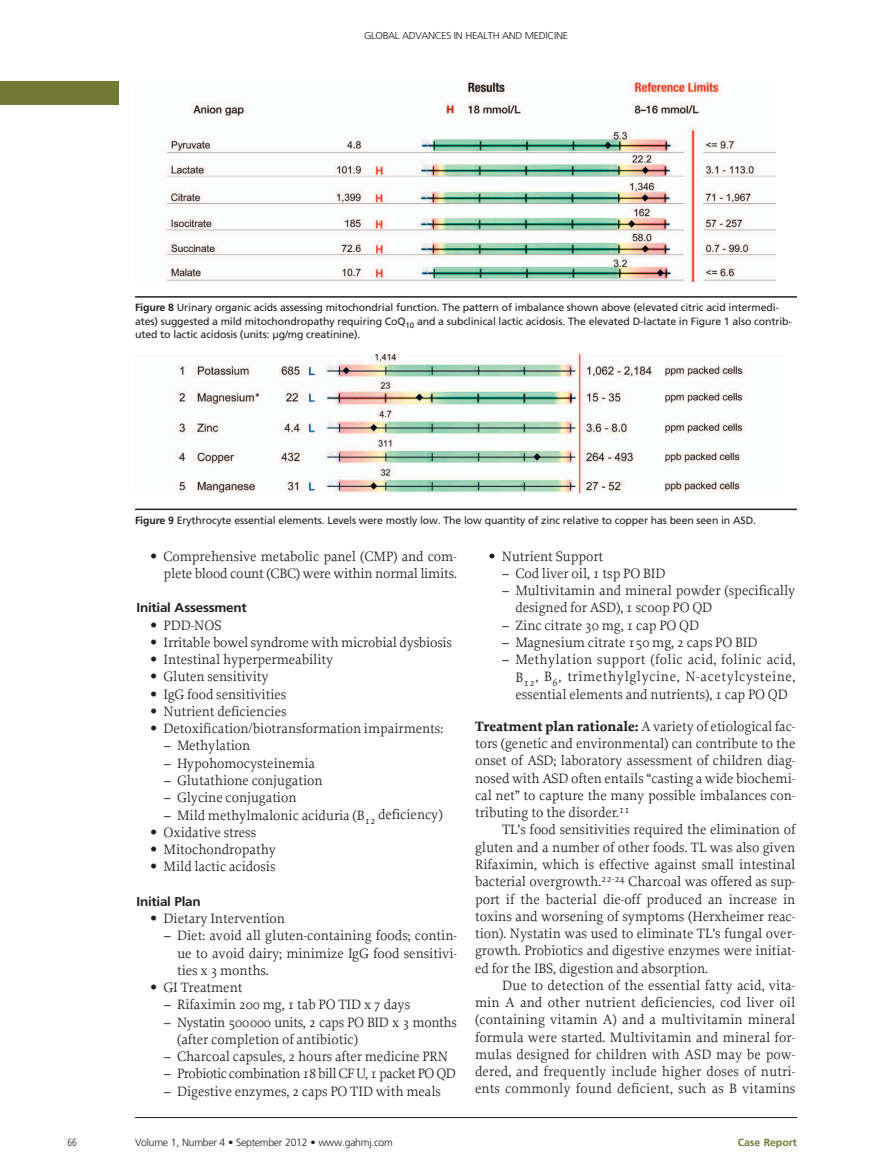
<style>
.page{position:relative;width:878px;height:1175px;background:#fff}
.page>*{position:absolute;margin:0;border:0;box-sizing:border-box;transform-origin:0 0}
.t1{font:14.25px/17.2px "Proforma";letter-spacing:-.005em;color:#231f20;text-align:justify}
.t2{font:14.25px "Proforma";letter-spacing:-.035em;color:#231f20}
.t3{font:14.25px "Proforma";letter-spacing:.02em;color:#231f20}
.t4{font:14.25px "Proforma";letter-spacing:.04em;color:#231f20}
.t5{font:14.25px "Proforma";letter-spacing:-.025em;color:#231f20}
.t6{font:700 12.9px "Frutiger AACN";letter-spacing:-.02em;color:#231f20;scale:1.05 1}
.t7{font:10.5px/13.5px "Frutiger AACN";letter-spacing:-.01em;color:#231f20}
.t8{font:300 10.5px "Frutiger AACN";letter-spacing:-.025em;color:#231f20}
.t9{font:700 10.5px "Frutiger AACN";color:#737a36}
.t10{font:300 10.5px "Frutiger AACN";letter-spacing:-.025em;color:#231f20;scale:.8 1}
.t11{font:300 10.05px "Frutiger AACN";letter-spacing:-.035em;color:#231f20;scale:1.05 1}
.s1{font-weight:700}
.s2{font-family:"Frutiger AACN"}
</style>
<div class="page">
<hr style="left:135px;top:1117px;width:661px;height:1px;background:#231f20">
<hr style="left:135px;top:296px;width:661px;height:2px;background:#231f20">
<img style="left:165px;top:81px;width:610px;height:201px">
<hr style="left:135px;top:508px;width:661px;height:2px;background:#231f20">
<img style="left:175px;top:354px;width:571px;height:138px">
<div style="left:0;top:81px;width:118px;height:23px;background:#737a36"></div>
<p class="t11" style="left:364px;top:30px;width:196px">GLOBAL ADVANCES IN HEALTH AND MEDICINE</p>
<p class="t7" style="left:135px;top:301px;width:658px"><span class="s1">Figure 8</span> Urinary organic acids assessing mitochondrial function. The pattern of imbalance shown above (elevated citric acid intermedi&shy;ates) suggested a mild mitochondropathy requiring CoQ<sub>10</sub> and a subclinical lactic acidosis. The elevated D-lactate in Figure 1 also contrib&shy;uted to lactic acidosis (units: µg/mg creatinine).</p>
<p class="t7" style="left:135px;top:513px;width:622px"><span class="s1">Figure 9</span> Erythrocyte essential elements. Levels were mostly low. The low quantity of zinc relative to copper has been seen in ASD.</p>
<p class="t1" style="left:150px;top:547px;width:308px;text-align:right"><span class="s2">•</span> Comprehensive metabolic panel (CMP) and com&shy;plete blood count (CBC) were within normal limits.</p>
<p class="t6" style="left:136px;top:600px;width:107px">Initial Assessment</p>
<p class="t1" style="left:150px;top:616px;width:73px"><span class="s2">•</span> PDD-NOS</p>
<p class="t1" style="left:150px;top:633px;width:303px"><span class="s2">•</span> Irritable bowel syndrome with microbial dysbiosis</p>
<p class="t1" style="left:150px;top:650px;width:185px"><span class="s2">•</span> Intestinal hyperpermeability</p>
<p class="t1" style="left:150px;top:668px;width:120px"><span class="s2">•</span> Gluten sensitivity</p>
<p class="t1" style="left:150px;top:685px;width:138px"><span class="s2">•</span> IgG food sensitivities</p>
<p class="t1" style="left:150px;top:702px;width:138px"><span class="s2">•</span> Nutrient deficiencies</p>
<p class="t1" style="left:163px;top:719px;width:281px;text-align:left;text-indent:-13px"><span class="s2">•</span> Detoxification/biotransformation impairments: − Methylation<br>− Hypohomocysteinemia<br>− Glutathione conjugation<br>− Glycine conjugation<br>− Mild methylmalonic aciduria (B<sub>12</sub> deficiency)</p>
<p class="t1" style="left:150px;top:823px;width:108px"><span class="s2">•</span> Oxidative stress</p>
<p class="t1" style="left:150px;top:840px;width:127px"><span class="s2">•</span> Mitochondropathy</p>
<p class="t1" style="left:150px;top:857px;width:127px"><span class="s2">•</span> Mild lactic acidosis</p>
<p class="t6" style="left:136px;top:893px;width:63px">Initial Plan</p>
<p class="t1" style="left:150px;top:909px;width:136px"><span class="s2">•</span> Dietary Intervention</p>
<p class="t1" style="left:163px;top:926px;width:295px">− Diet: avoid all gluten-containing foods; contin-</p>
<p class="t1" style="left:177px;top:944px;width:281px">ue to avoid dairy; minimize IgG food sensitivi-</p>
<p class="t1" style="left:177px;top:961px;width:93px">ties x 3 months.</p>
<p class="t1" style="left:150px;top:978px;width:94px"><span class="s2">•</span> GI Treatment</p>
<p class="t1" style="left:163px;top:995px;width:248px">− Rifaximin 200 mg, 1 tab PO TID x 7 days</p>
<p class="t5" style="left:163px;top:1013px;width:295px">− Nystatin 500000 units, 2 caps PO BID x 3 months</p>
<p class="t1" style="left:177px;top:1030px;width:183px">(after completion of antibiotic)</p>
<p class="t1" style="left:163px;top:1047px;width:286px">− Charcoal capsules, 2 hours after medicine PRN</p>
<p class="t2" style="left:163px;top:1065px;width:294px">− Probiotic combination 18 bill CF U, 1 packet PO QD</p>
<p class="t1" style="left:163px;top:1082px;width:279px">− Digestive enzymes, 2 caps PO TID with meals</p>
<p class="t10" style="left:68px;top:1136px;width:13px">66</p>
<p class="t8" style="left:135px;top:1136px;width:259px">Volume 1, Number 4 • September 2012 • www.gahmj.com</p>
<p class="t1" style="left:488px;top:547px;width:116px"><span class="s2">•</span> Nutrient Support</p>
<p class="t1" style="left:502px;top:564px;width:165px">− Cod liver oil, 1 tsp PO BID</p>
<p class="t1" style="left:502px;top:581px;width:295px">− Multivitamin and mineral powder (specifically</p>
<p class="t1" style="left:515px;top:599px;width:198px">designed for ASD), 1 scoop PO QD</p>
<p class="t1" style="left:502px;top:616px;width:199px">− Zinc citrate 30 mg, 1 cap PO QD</p>
<p class="t1" style="left:502px;top:633px;width:257px">− Magnesium citrate 150 mg, 2 caps PO BID</p>
<p class="t3" style="left:502px;top:651px;width:295px">− Methylation support (folic acid, folinic acid,</p>
<p class="t4" style="left:515px;top:668px;width:281px">B<sub>12</sub>, B<sub>6</sub>, trimethylglycine, N-acetylcysteine,</p>
<p class="t1" style="left:515px;top:685px;width:274px">essential elements and nutrients), 1 cap PO QD</p>
<p class="t1" style="left:475px;top:717px;width:322px"><span class="s1">Treatment plan rationale:</span> A variety of etiological fac&shy;tors (genetic and environmental) can contribute to the onset of ASD; laboratory assessment of children diag&shy;nosed with ASD often entails “casting a wide biochemi&shy;cal net” to capture the many possible imbalances con&shy;tributing to the disorder.<sup>11</sup></p>
<p class="t1" style="left:475px;top:821px;width:322px;text-indent:27px">TL’s food sensitivities required the elimination of gluten and a number of other foods. TL was also given Rifaximin, which is effective against small intestinal bacterial overgrowth.<sup>22-24</sup> Charcoal was offered as sup&shy;port if the bacterial die-off produced an increase in toxins and worsening of symptoms (Herxheimer reac&shy;tion). Nystatin was used to eliminate TL’s fungal over&shy;growth. Probiotics and digestive enzymes were initiat&shy;ed for the IBS, digestion and absorption.</p>
<p class="t1" style="left:475px;top:976px;width:322px;text-indent:27px">Due to detection of the essential fatty acid, vita&shy;min A and other nutrient deficiencies, cod liver oil (containing vitamin A) and a multivitamin mineral formula were started. Multivitamin and mineral for&shy;mulas designed for children with ASD may be pow&shy;dered, and frequently include higher doses of nutri&shy;ents commonly found deficient, such as B vitamins</p>
<p class="t9" style="left:737px;top:1136px;width:61px">Case Report</p>
</div>
